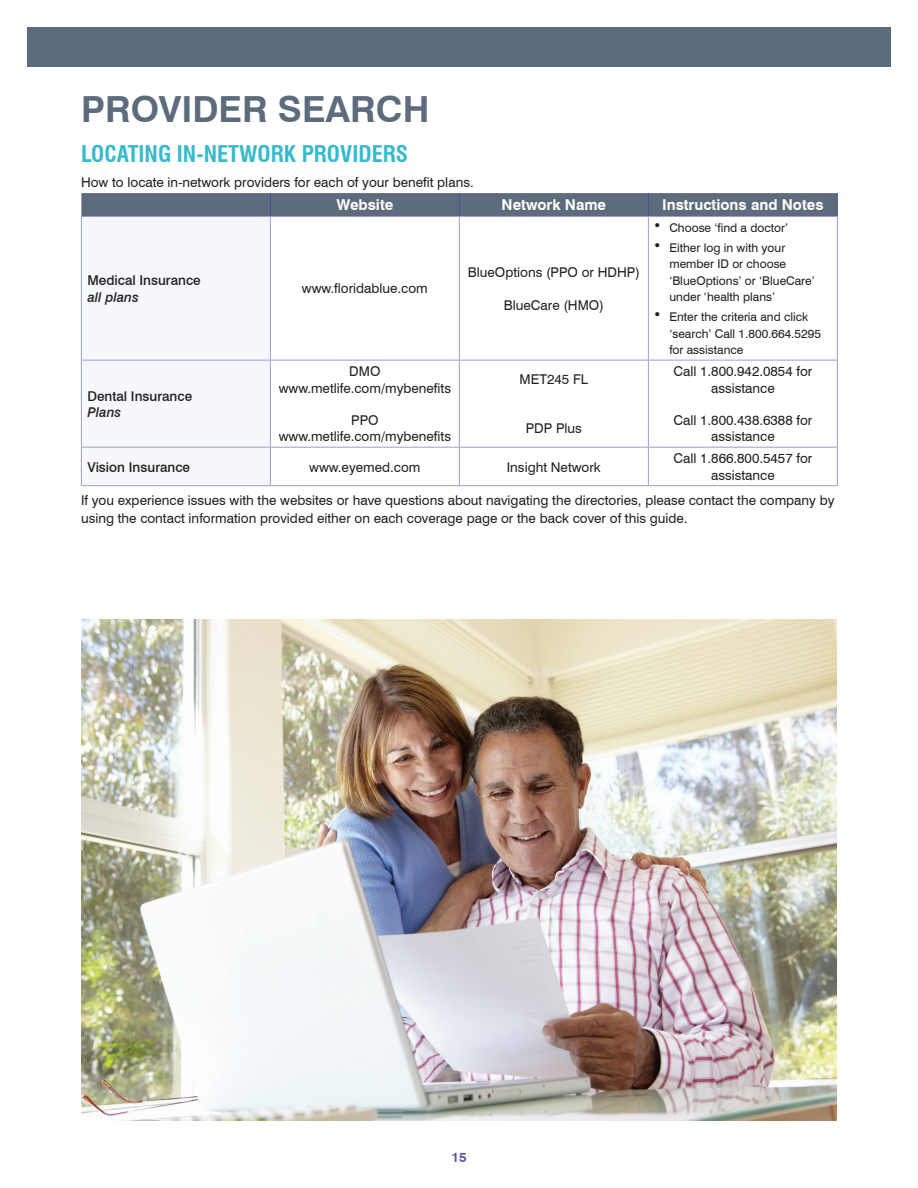
<style>
.page{position:relative;width:918px;height:1188px;background:#fff}
.page>*{position:absolute;margin:0;border:0;box-sizing:border-box;transform-origin:0 0}
.t1{font:700 36px "Swiss 721 BT";color:#5d6c7d}
.t2{font:700 condensed 22.5px "Swiss 721 BT";color:#37bacd}
.t3{font:700 15px "Swiss 721 BT";color:#fff}
.t4{font:13.5px/16.2px "Swiss 721 BT";color:#231f20;text-align:center}
.t5{font:500 13.5px "Swiss 721 BT";color:#231f20}
.t6{font:italic 500 13.5px "Swiss 721 BT";color:#231f20}
.t7{font:700 13.5px "Swiss 721 BT";color:#5a58a5}
.t8{font:12px/16.5px "Swiss 721 BT";color:#231f20}
</style>
<div class="page">
<div style="left:27px;top:27px;width:864px;height:40px;background:#5d6c7d"></div>
<svg style="left:82px;top:217px;width:188px;height:268px"></svg>
<svg style="left:271px;top:217px;width:566px;height:268px"></svg>
<hr style="left:459px;top:217px;width:1px;height:143px;background:#9e9dcd">
<hr style="left:648px;top:217px;width:1px;height:143px;background:#9e9dcd">
<hr style="left:81px;top:360px;width:189px;height:1px;background:#9e9dcd">
<hr style="left:270px;top:360px;width:189px;height:1px;background:#9e9dcd">
<hr style="left:459px;top:360px;width:189px;height:1px;background:#9e9dcd">
<hr style="left:459px;top:361px;width:1px;height:86px;background:#9e9dcd">
<hr style="left:648px;top:360px;width:190px;height:1px;background:#9e9dcd">
<hr style="left:648px;top:361px;width:1px;height:86px;background:#9e9dcd">
<hr style="left:81px;top:447px;width:189px;height:1px;background:#9e9dcd">
<hr style="left:270px;top:447px;width:189px;height:1px;background:#9e9dcd">
<hr style="left:459px;top:447px;width:189px;height:1px;background:#9e9dcd">
<hr style="left:459px;top:448px;width:1px;height:37px;background:#9e9dcd">
<hr style="left:648px;top:447px;width:190px;height:1px;background:#9e9dcd">
<hr style="left:648px;top:448px;width:1px;height:37px;background:#9e9dcd">
<hr style="left:81px;top:485px;width:189px;height:1px;background:#9e9dcd">
<hr style="left:270px;top:485px;width:189px;height:1px;background:#9e9dcd">
<hr style="left:459px;top:485px;width:189px;height:1px;background:#9e9dcd">
<hr style="left:648px;top:485px;width:190px;height:1px;background:#9e9dcd">
<div style="left:81px;top:193px;width:757px;height:23px;background:#5d6c7d"></div>
<hr style="left:81px;top:216px;width:189px;height:1px;background:#9e9dcd">
<hr style="left:81px;top:217px;width:1px;height:143px;background:#9e9dcd">
<hr style="left:81px;top:361px;width:1px;height:86px;background:#9e9dcd">
<hr style="left:81px;top:448px;width:1px;height:37px;background:#9e9dcd">
<hr style="left:270px;top:216px;width:189px;height:1px;background:#9e9dcd">
<hr style="left:270px;top:217px;width:1px;height:143px;background:#9e9dcd">
<hr style="left:459px;top:216px;width:189px;height:1px;background:#9e9dcd">
<hr style="left:648px;top:216px;width:190px;height:1px;background:#9e9dcd">
<hr style="left:837px;top:217px;width:1px;height:143px;background:#9e9dcd">
<hr style="left:270px;top:361px;width:1px;height:86px;background:#9e9dcd">
<hr style="left:837px;top:361px;width:1px;height:86px;background:#9e9dcd">
<hr style="left:270px;top:448px;width:1px;height:37px;background:#9e9dcd">
<hr style="left:837px;top:448px;width:1px;height:37px;background:#9e9dcd">
<img style="left:81px;top:619px;width:756px;height:501px">
<svg style="left:655px;top:223px;width:4px;height:4px"></svg>
<svg style="left:655px;top:243px;width:4px;height:4px"></svg>
<svg style="left:655px;top:312px;width:4px;height:4px"></svg>
<h1 class="t1" style="left:81px;top:87px;width:350px">PROVIDER SEARCH</h1>
<h2 class="t2" style="left:81px;top:141px;width:329px">LOCATING IN-NETWORK PROVIDERS</h2>
<p class="t4" style="left:81px;top:174px;width:394px">How to locate in-network providers for each of your benefit plans.</p>
<p class="t3" style="left:336px;top:196px;width:58px">Website</p>
<p class="t3" style="left:502px;top:196px;width:106px">Network Name</p>
<p class="t3" style="left:662px;top:196px;width:163px">Instructions and Notes</p>
<p class="t5" style="left:87px;top:272px;width:115px">Medical Insurance</p>
<p class="t6" style="left:87px;top:289px;width:53px">all plans</p>
<p class="t5" style="left:87px;top:388px;width:106px">Dental Insurance</p>
<p class="t6" style="left:87px;top:404px;width:35px">Plans</p>
<p class="t4" style="left:302px;top:280px;width:127px">www.floridablue.com</p>
<p class="t4" style="left:468px;top:264px;width:174px">BlueOptions (PPO or HDHP)</p>
<p class="t4" style="left:504px;top:297px;width:102px">BlueCare (HMO)</p>
<p class="t4" style="left:279px;top:363px;width:174px">DMO www.metlife.com/mybenefits</p>
<p class="t4" style="left:279px;top:412px;width:174px">PPO www.metlife.com/mybenefits</p>
<p class="t4" style="left:520px;top:371px;width:70px">MET245 FL</p>
<p class="t4" style="left:526px;top:420px;width:58px">PDP Plus</p>
<p class="t8" style="left:669px;top:217px;width:120px;line-height:20px">Choose ‘find a doctor’<br>Either log in with your</p>
<p class="t8" style="left:669px;top:256px;width:147px">member ID or choose ‘BlueOptions’ or ‘BlueCare’ under ‘health plans’</p>
<p class="t8" style="left:669px;top:309px;width:153px">Enter the criteria and click ‘search’ Call 1.800.664.5295 for assistance</p>
<p class="t4" style="left:673px;top:363px;width:140px">Call 1.800.942.0854 for assistance</p>
<p class="t4" style="left:673px;top:412px;width:140px">Call 1.800.438.6388 for assistance</p>
<p class="t5" style="left:87px;top:459px;width:104px">Vision Insurance</p>
<p class="t4" style="left:309px;top:459px;width:113px">www.eyemed.com</p>
<p class="t4" style="left:507px;top:459px;width:96px">Insight Network</p>
<p class="t4" style="left:673px;top:450px;width:140px">Call 1.866.800.5457 for assistance</p>
<p class="t4" style="left:81px;top:491px;width:755px;line-height:18px;text-align:left">If you experience issues with the websites or have questions about navigating the directories, please contact the company by using the contact information provided either on each coverage page or the back cover of this guide.</p>
<p class="t7" style="left:451px;top:1149px;width:17px">15</p>
</div>
